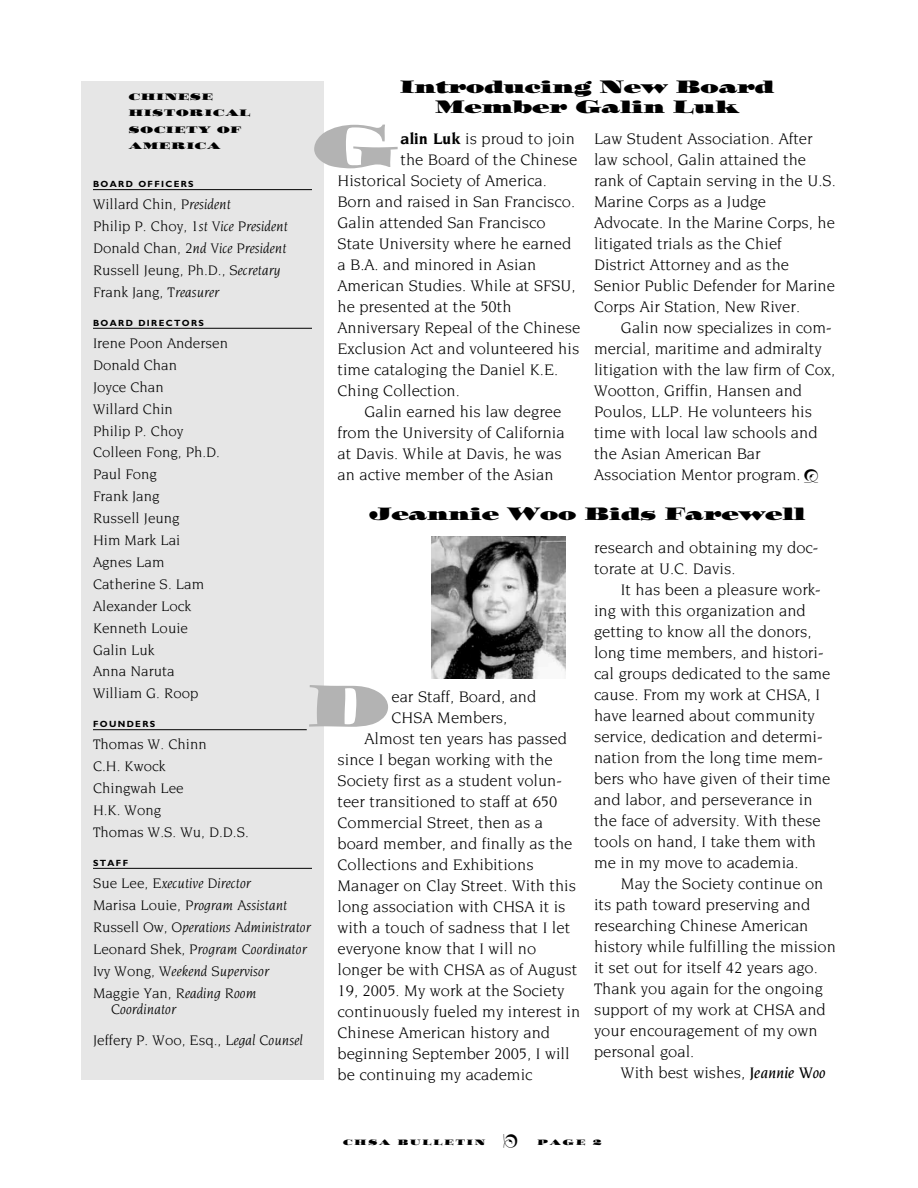
<style>
.page{position:relative;width:918px;height:1188px;background:#fff}
.page>*{position:absolute;margin:0;border:0;box-sizing:border-box;transform-origin:0 0}
.t1{font:57px "Ozwald";color:#b3b3b3}
.t2{font:17.25px/19.5px "Ozwald";color:#000;text-align:center}
.t3{font:16.5px/21px "Novarese";color:#000}
.t4{font:15px/21.9px "Novarese";color:#000}
.t5{font:italic 15px/21.9px "Novarese";color:#000}
.t6{font:700 9px "Gill Sans";letter-spacing:.15em;color:#000}
.t7{font:9px/16.5px "Ozwald";letter-spacing:.1em;color:#000}
.t8{font:7.5px "Ozwald";letter-spacing:.25em;color:#000}
.s1{font-style:italic}
.s2{font-style:normal}
.s3{font-weight:700}
.s4{font-weight:500;font-style:italic}
</style>
<div class="page">
<img style="left:431px;top:537px;width:135px;height:142px">
<div style="left:81px;top:81px;width:243px;height:999px;background:#e6e6e6"></div>
<hr style="left:93px;top:189px;width:219px;height:1px;background:#000">
<hr style="left:93px;top:328px;width:219px;height:1px;background:#000">
<hr style="left:93px;top:729px;width:214px;height:1px;background:#000">
<hr style="left:93px;top:868px;width:219px;height:1px;background:#000">
<p class="t2" style="left:400px;top:79px;width:376px">Introducing New Board<br>Member Galin Luk</p>
<p class="t7" style="left:129px;top:89px;width:123px">CHINESE<br>HISTORICAL<br>SOCIETY OF<br>AMERICA</p>
<p class="t6" style="left:93px;top:181px;width:102px">BOARD OFFICERS</p>
<p class="t4" style="left:93px;top:194px;width:196px">Willard Chin, <span class="s1">President<br></span>Philip P. Choy, <span class="s1">1st Vice President<br></span>Donald Chan, <span class="s1">2nd Vice President<br></span>Russell Jeung, Ph.D., <span class="s1">Secretary<br></span>Frank Jang, <span class="s1">Treasurer</span></p>
<p class="t6" style="left:93px;top:320px;width:112px">BOARD DIRECTORS</p>
<p class="t4" style="left:93px;top:333px;width:137px">Irene Poon Andersen<br>Donald Chan<br>Joyce Chan<br>Willard Chin<br>Philip P. Choy<br>Colleen Fong, Ph.D.<br>Paul Fong<br>Frank Jang<br>Russell Jeung<br>Him Mark Lai<br>Agnes Lam<br>Catherine S. Lam<br>Alexander Lock<br>Kenneth Louie<br>Galin Luk<br>Anna Naruta<br>William G. Roop</p>
<p class="t6" style="left:93px;top:721px;width:64px">FOUNDERS</p>
<p class="t4" style="left:93px;top:734px;width:157px">Thomas W. Chinn<br>C.H. Kwock<br>Chingwah Lee<br>H.K. Wong<br>Thomas W.S. Wu, D.D.S.</p>
<p class="t6" style="left:93px;top:860px;width:37px">STAFF</p>
<p class="t5" style="left:93px;top:873px;width:219px"><span class="s2">Sue Lee,</span> Executive Director<br><span class="s2">Marisa Louie,</span> Program Assistant<br><span class="s2">Russell Ow,</span> Operations Administrator<br><span class="s2">Leonard Shek,</span> Program Coordinator<br><span class="s2">Ivy Wong,</span> Weekend Supervisor<br><span class="s2">Maggie Yan,</span> Reading Room</p>
<p class="t5" style="left:93px;top:994px;width:211px;line-height:30.9px;text-indent:18px">Coordinator<br><span class="s2">Jeffery P. Woo, Esq.,</span> Legal Counsel</p>
<h1 class="t1" style="left:313px;top:127px;width:87px">G</h1>
<p class="t3" style="left:594px;top:129px;width:243px">Law Student Association. After law school, Galin attained the rank of Captain serving in the U.S.<br>Marine Corps as a Judge<br>Advocate. In the Marine Corps, he litigated trials as the Chief<br>District Attorney and as the<br>Senior Public Defender for Marine<br>Corps Air Station, New River.</p>
<p class="t3" style="left:594px;top:318px;width:243px;text-indent:27px">Galin now specializes in com&shy;mercial, maritime and admiralty litigation with the law firm of Cox,<br>Wootton, Griffin, Hansen and<br>Poulos, LLP. He volunteers his time with local law schools and the Asian American Bar<br>Association Mentor program.</p>
<p class="t3" style="left:400px;top:129px;width:176px"><span class="s3">alin Luk</span> is proud to join</p>
<p class="t3" style="left:400px;top:150px;width:178px">the Board of the Chinese</p>
<p class="t3" style="left:337px;top:171px;width:211px">Historical Society of America.</p>
<p class="t3" style="left:337px;top:192px;width:239px">Born and raised in San Francisco.</p>
<p class="t3" style="left:337px;top:213px;width:210px">Galin attended San Francisco</p>
<p class="t3" style="left:337px;top:234px;width:235px">State University where he earned</p>
<p class="t3" style="left:337px;top:255px;width:200px">a B.A. and minored in Asian</p>
<p class="t3" style="left:337px;top:276px;width:240px">American Studies. While at SFSU,</p>
<p class="t3" style="left:337px;top:297px;width:176px">he presented at the 50th</p>
<p class="t3" style="left:337px;top:318px;width:244px">Anniversary Repeal of the Chinese</p>
<p class="t3" style="left:337px;top:339px;width:243px">Exclusion Act and volunteered his</p>
<p class="t3" style="left:337px;top:360px;width:222px">time cataloging the Daniel K.E.</p>
<p class="t3" style="left:337px;top:381px;width:124px">Ching Collection.</p>
<p class="t3" style="left:364px;top:402px;width:198px">Galin earned his law degree</p>
<p class="t3" style="left:337px;top:423px;width:229px">from the University of California</p>
<p class="t3" style="left:337px;top:444px;width:226px">at Davis. While at Davis, he was</p>
<p class="t3" style="left:337px;top:465px;width:218px">an active member of the Asian</p>
<p class="t2" style="left:369px;top:506px;width:438px">Jeannie Woo Bids Farewell</p>
<p class="t3" style="left:594px;top:538px;width:226px">research and obtaining my doc&shy;torate at U.C. Davis.</p>
<p class="t3" style="left:594px;top:580px;width:238px;text-indent:27px">It has been a pleasure work&shy;ing with this organization and getting to know all the donors, long time members, and histori&shy;cal groups dedicated to the same cause. From my work at CHSA, I have learned about community service, dedication and determi&shy;nation from the long time mem&shy;bers who have given of their time and labor, and perseverance in the face of adversity. With these tools on hand, I take them with me in my move to academia.</p>
<p class="t3" style="left:594px;top:874px;width:243px;text-indent:27px">May the Society continue on its path toward preserving and researching Chinese American history while fulfilling the mission it set out for itself 42 years ago.<br>Thank you again for the ongoing support of my work at CHSA and your encouragement of my own personal goal.</p>
<p class="t3" style="left:621px;top:1063px;width:206px">With best wishes, <span class="s4">Jeannie Woo</span></p>
<h1 class="t1" style="left:308px;top:686px;width:83px">D</h1>
<p class="t3" style="left:391px;top:687px;width:146px">ear Staff, Board, and</p>
<p class="t3" style="left:391px;top:708px;width:117px">CHSA Members,</p>
<p class="t3" style="left:364px;top:729px;width:204px">Almost ten years has passed</p>
<p class="t3" style="left:338px;top:750px;width:217px">since I began working with the</p>
<p class="t3" style="left:338px;top:771px;width:226px">Society first as a student volun-</p>
<p class="t3" style="left:338px;top:792px;width:221px">teer transitioned to staff at 650</p>
<p class="t3" style="left:338px;top:813px;width:207px">Commercial Street, then as a</p>
<p class="t3" style="left:338px;top:834px;width:236px">board member, and finally as the</p>
<p class="t3" style="left:338px;top:855px;width:198px">Collections and Exhibitions</p>
<p class="t3" style="left:338px;top:876px;width:240px">Manager on Clay Street. With this</p>
<p class="t3" style="left:338px;top:897px;width:230px">long association with CHSA it is</p>
<p class="t3" style="left:338px;top:918px;width:234px">with a touch of sadness that I let</p>
<p class="t3" style="left:338px;top:939px;width:200px">everyone know that I will no</p>
<p class="t3" style="left:338px;top:960px;width:242px">longer be with CHSA as of August</p>
<p class="t3" style="left:338px;top:981px;width:229px">19, 2005. My work at the Society</p>
<p class="t3" style="left:338px;top:1002px;width:244px">continuously fueled my interest in</p>
<p class="t3" style="left:338px;top:1023px;width:214px">Chinese American history and</p>
<p class="t3" style="left:338px;top:1044px;width:234px">beginning September 2005, I will</p>
<p class="t3" style="left:338px;top:1065px;width:197px">be continuing my academic</p>
<p class="t8" style="left:343px;top:1140px;width:144px">CHSA BULLETIN</p>
<p class="t8" style="left:504px;top:1140px;width:99px">■ PAGE 2</p>
</div>
